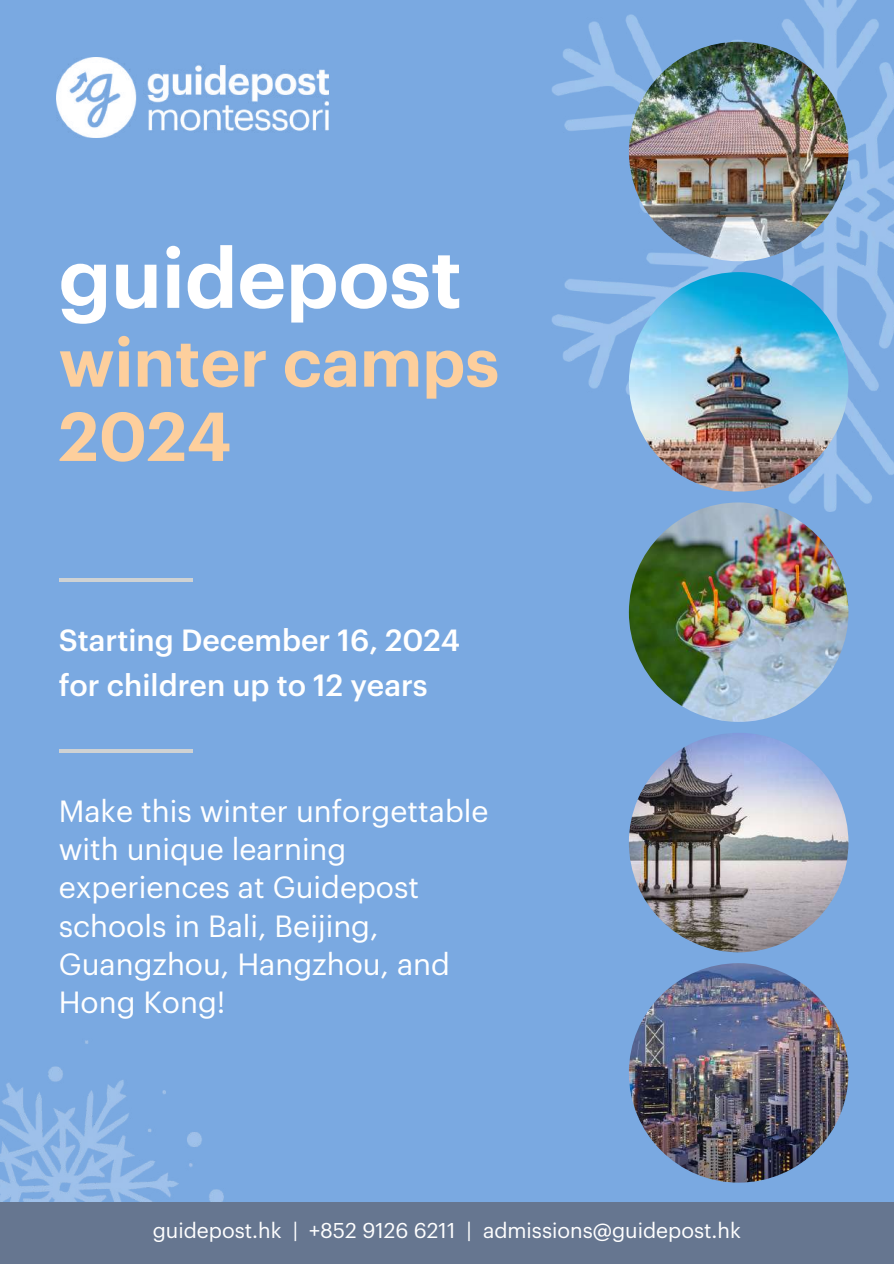
<style>
.page{position:relative;width:894px;height:1264px;background:#fff}
.page>*{position:absolute;margin:0;border:0;box-sizing:border-box;transform-origin:0 0}
.t1{font:600 82.5px "Graphik";color:#fff}
.t2{font:600 67.5px/74.2px "Graphik";color:#fdcf9d}
.t3{font:30px/38.2px "Graphik";color:#fff}
.t4{font:500 30px/45px "Graphik";color:#fff}
.t5{font:21px "Graphik";color:#fff}
</style>
<div class="page">
<div style="left:0;top:0;width:893px;height:1263px;background:#7aa9e1"></div>
<img style="left:628px;top:502px;width:220px;height:220px;border-radius:50%">
<img style="left:552px;top:0;width:341px;height:511px">
<img style="left:628px;top:42px;width:220px;height:219px;border-radius:50%">
<img style="left:628px;top:272px;width:220px;height:219px;border-radius:50%">
<img style="left:628px;top:963px;width:220px;height:219px;border-radius:50%">
<hr style="left:59px;top:578px;width:133px;height:4px;background:#cfd2d3">
<hr style="left:59px;top:749px;width:133px;height:4px;background:#cfd2d3">
<img style="left:0;top:1040px;width:224px;height:162px">
<div style="left:0;top:1202px;width:893px;height:61px;background:#667690"></div>
<img style="left:628px;top:732px;width:220px;height:220px;border-radius:50%">
<img style="left:56px;top:58px;width:273px;height:79px">
<h1 class="t1" style="left:59px;top:241px;width:404px">guidepost</h1>
<h2 class="t2" style="left:59px;top:328px;width:442px">winter camps<br>2024</h2>
<p class="t4" style="left:59px;top:619px;width:403px">Starting December 16, 2024 for children up to 12 years</p>
<p class="t3" style="left:59px;top:793px;width:431px">Make this winter unforgettable with unique learning experiences at Guidepost schools in Bali, Beijing,<br>Guangzhou, Hangzhou, and<br>Hong Kong!</p>
<p class="t5" style="left:153px;top:1221px;width:589px">guidepost.hk | +852 9126 6211 | admissions@guidepost.hk</p>
</div>
